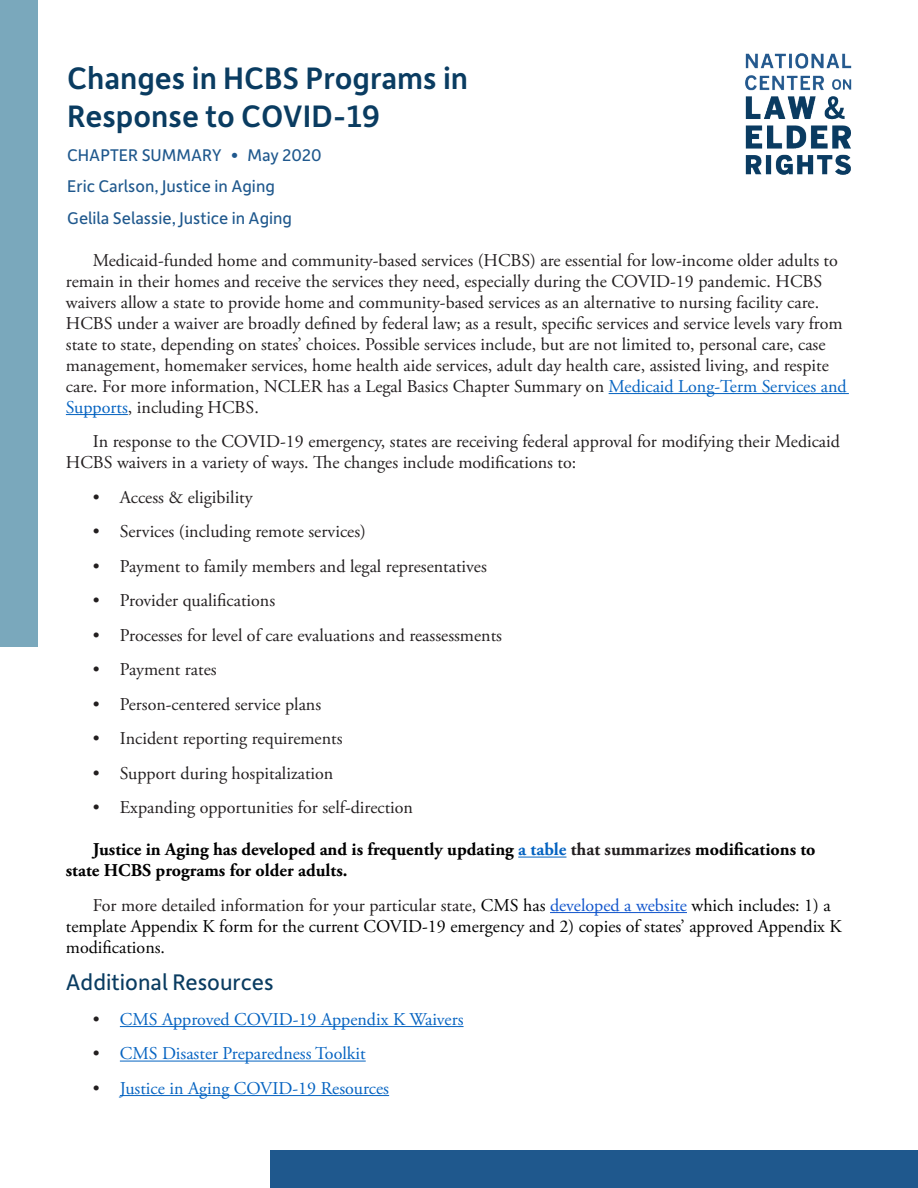
<style>
.page{position:relative;width:918px;height:1188px;background:#fff}
.page>*{position:absolute;margin:0;border:0;box-sizing:border-box;transform-origin:0 0}
.Title_Style{font:500 33px/37.5px "Depot New";color:#0a3c61}
.Section_Headers{font:24px "Depot New";color:#0a3c61}
.Body_Text{font:18px/21px "Adobe Garamond Pro";color:#231f20}
.Body_Text-2{font:18px/21px "Adobe Garamond Pro";color:#000}
.Body_Text-3{font:700 18px/21px "Adobe Garamond Pro";color:#000}
.t1{font:18px "Adobe Garamond Pro";color:#0563c1}
.Author_Names{font:18px "Depot New";color:#1f588d}
.Chapter_Summary___Da{font:18px "Depot New";color:#1f588d}
.s1{color:#0563c1}
.s2{color:#231f20}
.s3{color:#15c}
</style>
<div class="page">
<img style="left:745px;top:53px;width:107px;height:122px">
<div style="left:0;top:0;width:38px;height:647px;background:#7aa8bc"></div>
<div style="left:270px;top:1150px;width:648px;height:38px;background:#1f588d"></div>
<hr style="left:609px;top:393px;width:240px;height:1px;background:#0563c1">
<hr style="left:66px;top:414px;width:62px;height:1px;background:#0563c1">
<hr style="left:518px;top:857px;width:48px;height:1px;background:#0563c1">
<hr style="left:550px;top:912px;width:137px;height:1px;background:#15c">
<hr style="left:120px;top:1026px;width:344px;height:1px;background:#0563c1">
<hr style="left:120px;top:1061px;width:246px;height:1px;background:#0563c1">
<hr style="left:120px;top:1095px;width:269px;height:1px;background:#0563c1">
<p class="Title_Style" style="left:67px;top:58px;width:403px">Changes in HCBS Programs in<br>Response to COVID-19</p>
<p class="Chapter_Summary___Da" style="left:67px;top:143px;width:256px">CHAPTER SUMMARY • May 2020</p>
<p class="Author_Names" style="left:67px;top:174px;width:209px">Eric Carlson, Justice in Aging</p>
<p class="Author_Names" style="left:67px;top:206px;width:226px">Gelila Selassie, Justice in Aging</p>
<p class="Body_Text" style="left:66px;top:250px;width:782px;text-indent:27px">Medicaid-funded home and community-based services (HCBS) are essential for low-income older adults to remain in their homes and receive the services they need, especially during the COVID-19 pandemic. HCBS waivers allow a state to provide home and community-based services as an alternative to nursing facility care.<br>HCBS under a waiver are broadly defined by federal law; as a result, specific services and service levels vary from state to state, depending on states’ choices. Possible services include, but are not limited to, personal care, case management, homemaker services, home health aide services, adult day health care, assisted living, and respite care. For more information, NCLER has a Legal Basics Chapter Summary on <span class="s1">Medicaid Long-Term Services and Supports</span>, including HCBS.</p>
<p class="Body_Text" style="left:66px;top:432px;width:776px;text-indent:27px">In response to the COVID-19 emergency, states are receiving federal approval for modifying their Medicaid<br>HCBS waivers in a variety of ways. The changes include modifications to:</p>
<p class="Body_Text" style="left:93px;top:487px;width:161px">• Access &amp; eligibility</p>
<p class="Body_Text" style="left:93px;top:522px;width:275px">• Services (including remote services)</p>
<p class="Body_Text" style="left:93px;top:556px;width:395px">• Payment to family members and legal representatives</p>
<p class="Body_Text" style="left:93px;top:591px;width:184px">• Provider qualifications</p>
<p class="Body_Text" style="left:93px;top:625px;width:411px">• Processes for level of care evaluations and reassessments</p>
<p class="Body_Text" style="left:93px;top:660px;width:125px">• Payment rates</p>
<p class="Body_Text" style="left:93px;top:694px;width:230px">• Person-centered service plans</p>
<p class="Body_Text" style="left:93px;top:729px;width:251px">• Incident reporting requirements</p>
<p class="Body_Text" style="left:93px;top:763px;width:242px">• Support during hospitalization</p>
<p class="Body_Text" style="left:93px;top:798px;width:322px">• Expanding opportunities for self-direction</p>
<p class="Body_Text-3" style="left:66px;top:839px;width:751px;text-indent:27px">Justice in Aging has developed and is frequently updating <span class="s1">a table</span> <span class="s2">that summarizes</span> modifications to state HCBS programs for older adults.</p>
<p class="Body_Text-2" style="left:66px;top:895px;width:777px;text-indent:27px"><span class="s2">For more detailed information for your particular state,</span> CMS has <span class="s3">developed a website</span> which includes: 1) a template Appendix K form for the current COVID-19 emergency and 2) copies of states’ approved Appendix K modifications.</p>
<p class="Section_Headers" style="left:66px;top:967px;width:209px">Additional Resources</p>
<p class="t1" style="left:93px;top:1008px;width:372px"><span class="s2">•</span> CMS Approved COVID-19 Appendix K Waivers</p>
<p class="t1" style="left:93px;top:1043px;width:274px"><span class="s2">•</span> CMS Disaster Preparedness Toolkit</p>
<p class="t1" style="left:93px;top:1077px;width:298px"><span class="s2">•</span> Justice in Aging COVID-19 Resources</p>
</div>
